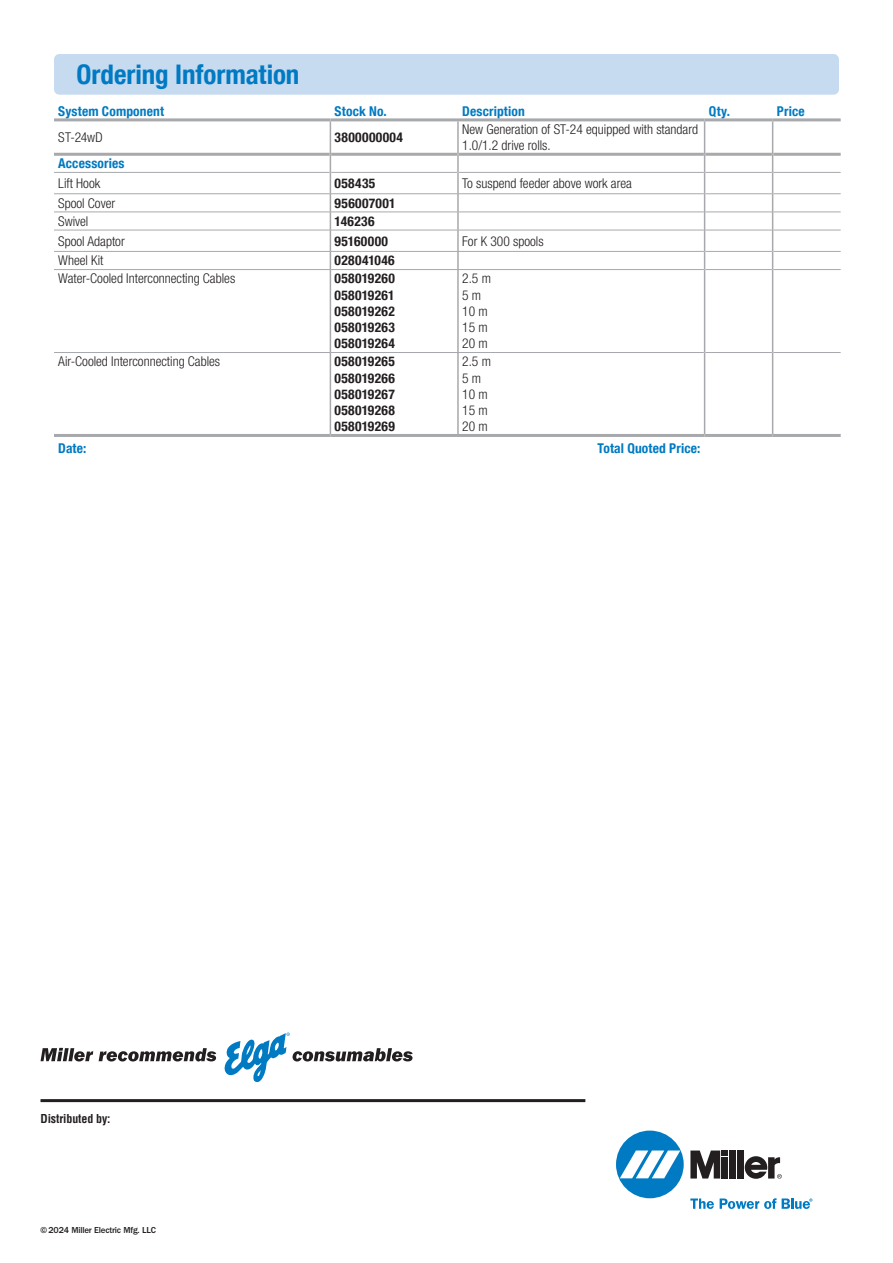
<style>
.page{position:relative;width:893px;height:1263px;background:#fff}
.page>*{position:absolute;margin:0;border:0;box-sizing:border-box;transform-origin:0 0}
.t1{font:700 condensed 27px "Helvetica Neue LT Com";color:#007ac2}
.t2{font:300 condensed 13.5px/16.2px "Helvetica Neue LT Com";color:#231f20}
.t3{font:700 condensed 13.5px/16.2px "Helvetica Neue LT Com";letter-spacing:.025em;color:#231f20;text-align:justify}
.t4{font:700 condensed 13.5px "Helvetica Neue LT Com";letter-spacing:.01em;color:#007ac2}
.t5{font:700 condensed 12px "Helvetica";letter-spacing:-.01em;color:#231f20}
.t6{font:500 9px "ITC Franklin Gothic Std";letter-spacing:-.02em;color:#231f20}
</style>
<div class="page">
<div style="left:54px;top:54px;width:785px;height:41px;background:#c6daf0;border-radius:5px"></div>
<hr style="left:54px;top:118px;width:276px;height:3px;background:#a8a9ad">
<hr style="left:330px;top:118px;width:128px;height:3px;background:#a8a9ad">
<hr style="left:458px;top:118px;width:247px;height:3px;background:#a8a9ad">
<hr style="left:705px;top:118px;width:68px;height:3px;background:#a8a9ad">
<hr style="left:773px;top:118px;width:68px;height:3px;background:#a8a9ad">
<hr style="left:54px;top:153px;width:276px;height:3px;background:#a8a9ad">
<hr style="left:331px;top:153px;width:126px;height:3px;background:#a8a9ad">
<hr style="left:54px;top:172px;width:276px;height:1px;background:#a8a9ad">
<hr style="left:331px;top:172px;width:126px;height:1px;background:#a8a9ad">
<hr style="left:459px;top:172px;width:245px;height:1px;background:#a8a9ad">
<hr style="left:705px;top:172px;width:67px;height:1px;background:#a8a9ad">
<hr style="left:773px;top:172px;width:68px;height:1px;background:#a8a9ad">
<hr style="left:459px;top:153px;width:245px;height:3px;background:#a8a9ad">
<hr style="left:705px;top:153px;width:67px;height:3px;background:#a8a9ad">
<hr style="left:773px;top:153px;width:68px;height:3px;background:#a8a9ad">
<hr style="left:330px;top:121px;width:1px;height:33px;background:#a8a9ad">
<hr style="left:457px;top:121px;width:2px;height:33px;background:#a8a9ad">
<svg style="left:457px;top:154px;width:2px;height:18px"></svg>
<hr style="left:457px;top:172px;width:2px;height:22px;background:#a8a9ad">
<svg style="left:457px;top:194px;width:2px;height:36px"></svg>
<hr style="left:457px;top:230px;width:2px;height:21px;background:#a8a9ad">
<svg style="left:330px;top:154px;width:1px;height:115px"></svg>
<svg style="left:457px;top:252px;width:2px;height:17px"></svg>
<hr style="left:330px;top:270px;width:1px;height:82px;background:#a8a9ad">
<hr style="left:457px;top:270px;width:2px;height:82px;background:#a8a9ad">
<hr style="left:330px;top:353px;width:1px;height:81px;background:#a8a9ad">
<hr style="left:457px;top:353px;width:2px;height:81px;background:#a8a9ad">
<hr style="left:54px;top:434px;width:276px;height:3px;background:#a8a9ad">
<hr style="left:330px;top:434px;width:128px;height:3px;background:#a8a9ad">
<hr style="left:458px;top:434px;width:247px;height:3px;background:#a8a9ad">
<hr style="left:705px;top:434px;width:68px;height:3px;background:#a8a9ad">
<hr style="left:773px;top:434px;width:68px;height:3px;background:#a8a9ad">
<hr style="left:54px;top:193px;width:276px;height:1px;background:#a8a9ad">
<hr style="left:330px;top:193px;width:128px;height:1px;background:#a8a9ad">
<hr style="left:458px;top:193px;width:246px;height:1px;background:#a8a9ad">
<hr style="left:705px;top:193px;width:67px;height:1px;background:#a8a9ad">
<hr style="left:773px;top:193px;width:68px;height:1px;background:#a8a9ad">
<hr style="left:54px;top:212px;width:276px;height:1px;background:#a8a9ad">
<hr style="left:330px;top:212px;width:128px;height:1px;background:#a8a9ad">
<hr style="left:458px;top:212px;width:246px;height:1px;background:#a8a9ad">
<hr style="left:705px;top:212px;width:67px;height:1px;background:#a8a9ad">
<hr style="left:773px;top:212px;width:68px;height:1px;background:#a8a9ad">
<hr style="left:54px;top:230px;width:276px;height:1px;background:#a8a9ad">
<hr style="left:330px;top:230px;width:128px;height:1px;background:#a8a9ad">
<hr style="left:458px;top:230px;width:246px;height:1px;background:#a8a9ad">
<hr style="left:705px;top:230px;width:67px;height:1px;background:#a8a9ad">
<hr style="left:773px;top:230px;width:68px;height:1px;background:#a8a9ad">
<hr style="left:54px;top:251px;width:276px;height:1px;background:#a8a9ad">
<hr style="left:330px;top:251px;width:128px;height:1px;background:#a8a9ad">
<hr style="left:458px;top:251px;width:246px;height:1px;background:#a8a9ad">
<hr style="left:705px;top:251px;width:67px;height:1px;background:#a8a9ad">
<hr style="left:773px;top:251px;width:68px;height:1px;background:#a8a9ad">
<hr style="left:54px;top:269px;width:276px;height:1px;background:#a8a9ad">
<hr style="left:330px;top:269px;width:128px;height:1px;background:#a8a9ad">
<hr style="left:458px;top:269px;width:246px;height:1px;background:#a8a9ad">
<hr style="left:705px;top:269px;width:67px;height:1px;background:#a8a9ad">
<hr style="left:773px;top:269px;width:68px;height:1px;background:#a8a9ad">
<hr style="left:54px;top:352px;width:276px;height:1px;background:#a8a9ad">
<hr style="left:330px;top:352px;width:128px;height:1px;background:#a8a9ad">
<hr style="left:458px;top:352px;width:246px;height:1px;background:#a8a9ad">
<hr style="left:705px;top:352px;width:67px;height:1px;background:#a8a9ad">
<hr style="left:773px;top:352px;width:68px;height:1px;background:#a8a9ad">
<hr style="left:704px;top:121px;width:1px;height:33px;background:#a8a9ad">
<svg style="left:704px;top:154px;width:1px;height:116px"></svg>
<hr style="left:704px;top:270px;width:1px;height:82px;background:#a8a9ad">
<hr style="left:704px;top:352px;width:1px;height:82px;background:#a8a9ad">
<hr style="left:772px;top:121px;width:1px;height:33px;background:#a8a9ad">
<svg style="left:772px;top:154px;width:1px;height:116px"></svg>
<hr style="left:772px;top:270px;width:1px;height:82px;background:#a8a9ad">
<hr style="left:772px;top:352px;width:1px;height:82px;background:#a8a9ad">
<div style="left:616px;top:1130px;width:68px;height:68px;background:#007ac2;border-radius:50%"></div>
<svg style="left:620px;top:1150px;width:60px;height:28px"></svg>
<div style="left:730px;top:1150px;width:6px;height:28px;background:#231f20"></div>
<div style="left:738px;top:1150px;width:6px;height:28px;background:#231f20"></div>
<svg style="left:690px;top:1150px;width:38px;height:28px"></svg>
<svg style="left:745px;top:1156px;width:37px;height:23px"></svg>
<svg style="left:690px;top:1198px;width:24px;height:11px"></svg>
<svg style="left:720px;top:1198px;width:92px;height:11px"></svg>
<hr style="left:40px;top:1099px;width:545px;height:3px;background:#231f20">
<svg style="left:41px;top:1048px;width:52px;height:13px"></svg>
<svg style="left:99px;top:1048px;width:117px;height:13px"></svg>
<svg style="left:224px;top:1032px;width:189px;height:50px"></svg>
<h1 class="t1" style="left:77px;top:59px;width:224px">Ordering Information</h1>
<p class="t4" style="left:58px;top:103px;width:107px">System Component</p>
<p class="t4" style="left:335px;top:103px;width:54px">Stock No.</p>
<p class="t4" style="left:462px;top:103px;width:64px">Description</p>
<p class="t4" style="left:709px;top:103px;width:23px">Qty.</p>
<p class="t4" style="left:777px;top:103px;width:29px">Price</p>
<p class="t2" style="left:58px;top:129px;width:46px">ST-24wD</p>
<p class="t3" style="left:335px;top:129px;width:70px">3800000004</p>
<p class="t2" style="left:462px;top:121px;width:237px">New Generation of ST-24 equipped with standard<br>1.0/1.2 drive rolls.</p>
<p class="t4" style="left:58px;top:155px;width:68px">Accessories</p>
<p class="t2" style="left:58px;top:175px;width:43px">Lift Hook</p>
<p class="t3" style="left:335px;top:175px;width:42px">058435</p>
<p class="t2" style="left:462px;top:175px;width:171px">To suspend feeder above work area</p>
<p class="t2" style="left:58px;top:195px;width:58px">Spool Cover</p>
<p class="t3" style="left:335px;top:195px;width:62px">956007001</p>
<p class="t2" style="left:58px;top:213px;width:32px">Swivel</p>
<p class="t3" style="left:335px;top:213px;width:41px">146236</p>
<p class="t2" style="left:58px;top:233px;width:68px">Spool Adaptor</p>
<p class="t3" style="left:335px;top:233px;width:55px">95160000</p>
<p class="t2" style="left:462px;top:233px;width:83px">For K 300 spools</p>
<p class="t2" style="left:58px;top:252px;width:47px">Wheel Kit</p>
<p class="t3" style="left:335px;top:252px;width:62px">028041046</p>
<p class="t2" style="left:58px;top:271px;width:179px">Water-Cooled Interconnecting Cables</p>
<p class="t3" style="left:335px;top:271px;width:62px">058019260<br>058019261<br>058019262<br>058019263<br>058019264</p>
<p class="t2" style="left:462px;top:271px;width:30px">2.5 m<br>5 m<br>10 m<br>15 m<br>20 m</p>
<p class="t2" style="left:58px;top:353px;width:163px">Air-Cooled Interconnecting Cables</p>
<p class="t3" style="left:335px;top:354px;width:62px">058019265<br>058019266<br>058019267<br>058019268<br>058019269</p>
<p class="t2" style="left:462px;top:353px;width:30px">2.5 m<br>5 m<br>10 m<br>15 m<br>20 m</p>
<p class="t4" style="left:58px;top:440px;width:30px">Date:</p>
<p class="t4" style="left:597px;top:440px;width:104px">Total Quoted Price:</p>
<p class="t5" style="left:40px;top:1111px;width:72px">Distributed by:</p>
<p class="t6" style="left:40px;top:1225px;width:117px">© 2024 Miller Electric Mfg. LLC</p>
</div>
